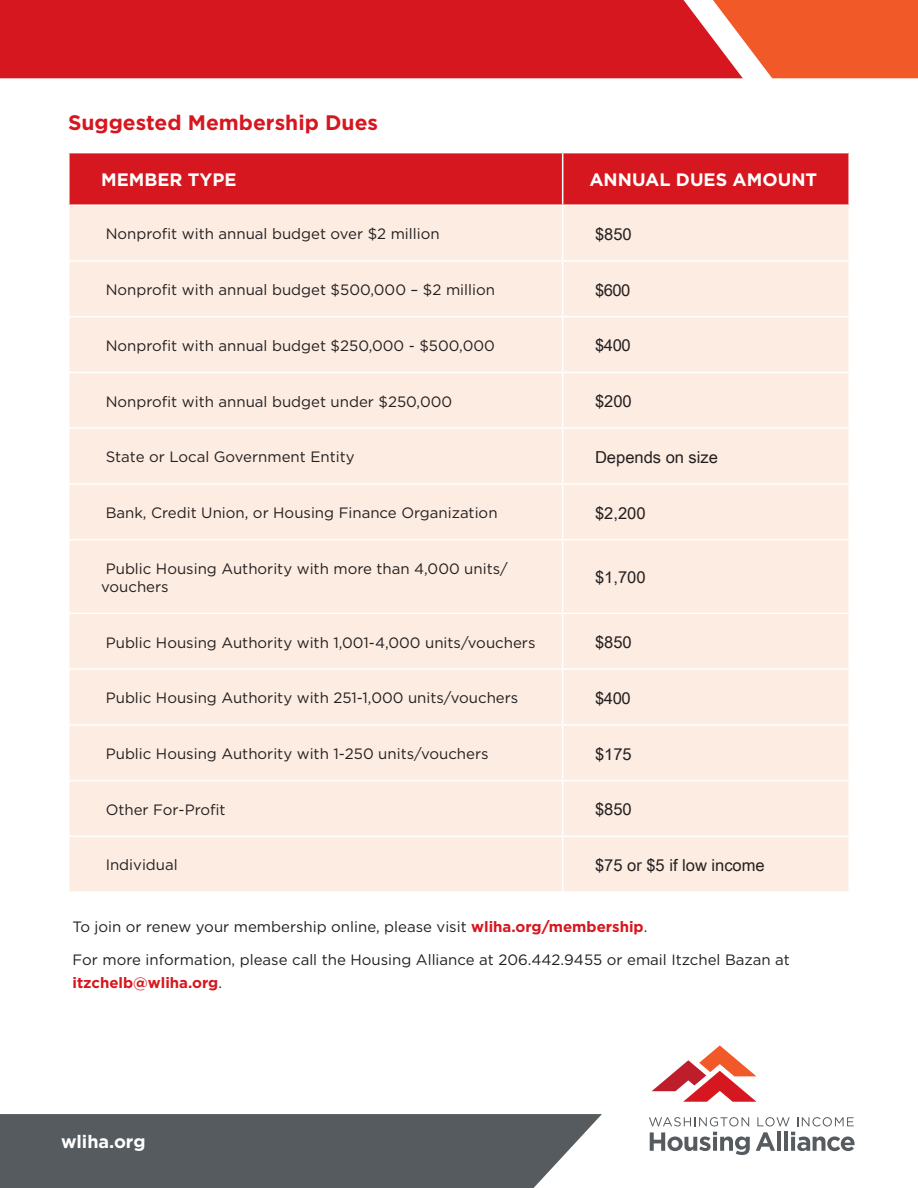
<style>
.page{position:relative;width:918px;height:1188px;background:#fff}
.page>*{position:absolute;margin:0;border:0;box-sizing:border-box;transform-origin:0 0}
.t1{font:700 21px "Gotham";color:#d7171f}
.t2{font:700 18px "Gotham";color:#fff}
.t3{font:16.5px "Arial Unicode MS";color:#231f20}
.t4{font:15px/18px "Gotham";color:#231f20}
.t5{font:700 15px "Gotham";color:#d7171f}
.s1{font-weight:700;color:#d7171f}
.s2{font-weight:400;color:#231f20}
</style>
<div class="page">
<div style="left:70px;top:153px;width:778px;height:51px;background:#d7171f"></div>
<div style="left:70px;top:206px;width:778px;height:685px;background:#fdece1"></div>
<hr style="left:562px;top:153px;width:1px;height:51px;background:#fff">
<hr style="left:562px;top:206px;width:1px;height:54px;background:#fff">
<hr style="left:68px;top:260px;width:495px;height:2px;background:#fff">
<hr style="left:563px;top:260px;width:287px;height:2px;background:#fff">
<hr style="left:562px;top:262px;width:1px;height:54px;background:#fff">
<hr style="left:68px;top:316px;width:495px;height:1px;background:#fff">
<hr style="left:563px;top:316px;width:287px;height:1px;background:#fff">
<hr style="left:562px;top:317px;width:1px;height:55px;background:#fff">
<hr style="left:68px;top:372px;width:495px;height:1px;background:#fff">
<hr style="left:563px;top:372px;width:287px;height:1px;background:#fff">
<hr style="left:562px;top:373px;width:1px;height:54px;background:#fff">
<hr style="left:68px;top:427px;width:495px;height:2px;background:#fff">
<hr style="left:563px;top:427px;width:287px;height:2px;background:#fff">
<hr style="left:562px;top:429px;width:1px;height:54px;background:#fff">
<hr style="left:68px;top:483px;width:495px;height:2px;background:#fff">
<hr style="left:563px;top:483px;width:287px;height:2px;background:#fff">
<hr style="left:562px;top:485px;width:1px;height:54px;background:#fff">
<hr style="left:68px;top:539px;width:495px;height:1px;background:#fff">
<hr style="left:563px;top:539px;width:287px;height:1px;background:#fff">
<hr style="left:562px;top:540px;width:1px;height:73px;background:#fff">
<hr style="left:68px;top:613px;width:495px;height:1px;background:#fff">
<hr style="left:563px;top:613px;width:287px;height:1px;background:#fff">
<hr style="left:562px;top:614px;width:1px;height:54px;background:#fff">
<hr style="left:68px;top:668px;width:495px;height:2px;background:#fff">
<hr style="left:563px;top:668px;width:287px;height:2px;background:#fff">
<hr style="left:562px;top:670px;width:1px;height:54px;background:#fff">
<hr style="left:68px;top:724px;width:495px;height:2px;background:#fff">
<hr style="left:563px;top:724px;width:287px;height:2px;background:#fff">
<hr style="left:562px;top:726px;width:1px;height:54px;background:#fff">
<hr style="left:68px;top:780px;width:495px;height:1px;background:#fff">
<hr style="left:563px;top:780px;width:287px;height:1px;background:#fff">
<hr style="left:562px;top:781px;width:1px;height:55px;background:#fff">
<hr style="left:68px;top:836px;width:495px;height:1px;background:#fff">
<hr style="left:563px;top:836px;width:287px;height:1px;background:#fff">
<hr style="left:562px;top:837px;width:1px;height:54px;background:#fff">
<div style="left:0;top:0;width:713px;height:78px;background:#d7171f"></div>
<svg style="left:713px;top:0;width:205px;height:78px"></svg>
<svg style="left:652px;top:1045px;width:104px;height:57px"></svg>
<svg style="left:649px;top:1117px;width:101px;height:38px"></svg>
<svg style="left:756px;top:1117px;width:99px;height:34px"></svg>
<svg style="left:0;top:1114px;width:602px;height:74px;fill:#565b5f"></svg>
<p class="t1" style="left:68px;top:110px;width:312px">Suggested Membership Dues</p>
<p class="t2" style="left:101px;top:170px;width:137px">MEMBER TYPE</p>
<p class="t2" style="left:589px;top:170px;width:229px">ANNUAL DUES AMOUNT</p>
<p class="t4" style="left:106px;top:225px;width:336px">Nonprofit with annual budget over $2 million</p>
<p class="t3" style="left:595px;top:222px;width:38px">$850</p>
<p class="t4" style="left:106px;top:281px;width:391px">Nonprofit with annual budget $500,000 – $2 million</p>
<p class="t3" style="left:595px;top:278px;width:37px">$600</p>
<p class="t4" style="left:106px;top:336px;width:391px">Nonprofit with annual budget $250,000 - $500,000</p>
<p class="t3" style="left:595px;top:334px;width:37px">$400</p>
<p class="t4" style="left:106px;top:392px;width:348px">Nonprofit with annual budget under $250,000</p>
<p class="t3" style="left:595px;top:389px;width:38px">$200</p>
<p class="t4" style="left:106px;top:448px;width:250px">State or Local Government Entity</p>
<p class="t3" style="left:595px;top:445px;width:124px">Depends on size</p>
<p class="t4" style="left:106px;top:503px;width:393px">Bank, Credit Union, or Housing Finance Organization</p>
<p class="t3" style="left:595px;top:501px;width:52px">$2,200</p>
<p class="t4" style="left:101px;top:559px;width:408px;text-indent:4px">Public Housing Authority with more than 4,000 units/ vouchers</p>
<p class="t3" style="left:595px;top:566px;width:52px">$1,700</p>
<p class="t4" style="left:106px;top:633px;width:431px">Public Housing Authority with 1,001-4,000 units/vouchers</p>
<p class="t3" style="left:595px;top:630px;width:38px">$850</p>
<p class="t4" style="left:106px;top:689px;width:414px">Public Housing Authority with 251-1,000 units/vouchers</p>
<p class="t3" style="left:595px;top:686px;width:37px">$400</p>
<p class="t4" style="left:106px;top:744px;width:384px">Public Housing Authority with 1-250 units/vouchers</p>
<p class="t3" style="left:595px;top:742px;width:38px">$175</p>
<p class="t4" style="left:106px;top:800px;width:121px">Other For-Profit</p>
<p class="t3" style="left:595px;top:798px;width:38px">$850</p>
<p class="t4" style="left:106px;top:856px;width:74px">Individual</p>
<p class="t3" style="left:595px;top:853px;width:171px">$75 or $5 if low income</p>
<p class="t4" style="left:73px;top:917px;width:576px">To join or renew your membership online, please visit <span class="s1">wliha.org/membership</span>.</p>
<p class="t4" style="left:73px;top:951px;width:719px">For more information, please call the Housing Alliance at 206.442.9455 or email Itzchel Bazan at</p>
<p class="t5" style="left:73px;top:974px;width:151px">itzchelb@wliha.org<span class="s2">.</span></p>
<p class="t2" style="left:61px;top:1132px;width:86px">wliha.org</p>
</div>
